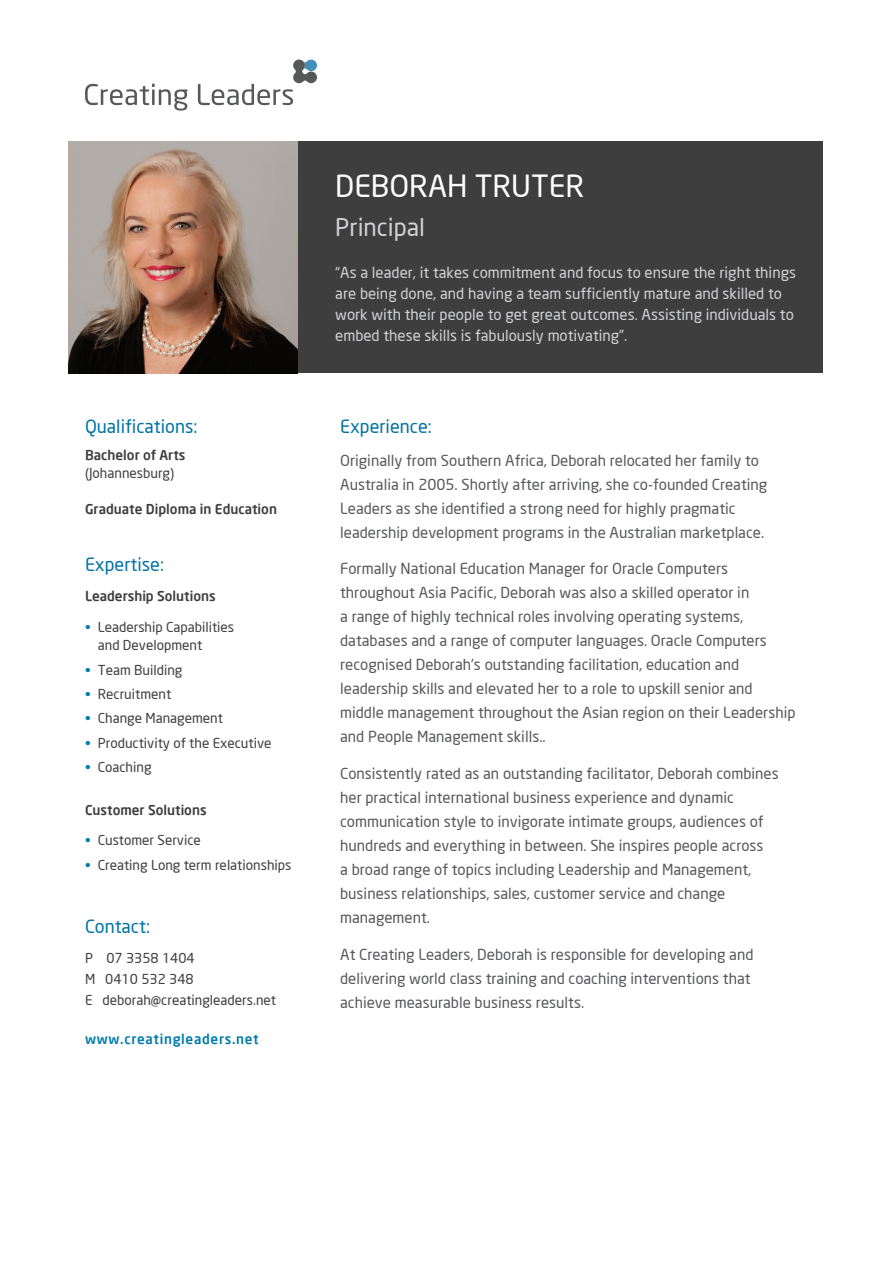
<style>
.page{position:relative;width:893px;height:1263px;background:#fff}
.page>*{position:absolute;margin:0;border:0;box-sizing:border-box;transform-origin:0 0}
.t1{font:30px "Neo Sans";color:#fff}
.t2{font:24px "Neo Sans";color:#d1d2d4}
.t3{font:18px "Neo Sans";color:#0072a3}
.t4{font:15px/24px "Neo Sans";color:#57585a}
.t5{font:15px/21px "Neo Sans";color:#d1d2d4}
.t6{font:13.5px/21px "Neo Sans";color:#3e3e3f}
.t7{font:500 13.5px "Neo Sans";color:#3e3e3f}
.t8{font:500 13.5px "Neo Sans";letter-spacing:.05em;color:#007caa}
.s1{color:#007caa}
</style>
<div class="page">
<div style="left:68px;top:141px;width:755px;height:232px;background:#3e3e3f"></div>
<img style="left:68px;top:141px;width:230px;height:232px">
<svg style="left:85px;top:84px;width:103px;height:27px"></svg>
<svg style="left:198px;top:60px;width:119px;height:45px"></svg>
<p class="t3" style="left:85px;top:415px;width:114px">Qualifications:</p>
<p class="t7" style="left:85px;top:446px;width:102px">Bachelor of Arts</p>
<p class="t6" style="left:85px;top:462px;width:91px">(Johannesburg)</p>
<p class="t7" style="left:85px;top:500px;width:193px">Graduate Diploma in Education</p>
<p class="t3" style="left:85px;top:553px;width:80px">Expertise:</p>
<p class="t7" style="left:85px;top:588px;width:132px">Leadership Solutions</p>
<p class="t6" style="left:98px;top:618px;width:138px;line-height:18px;text-indent:-13px"><span class="s1">•</span> Leadership Capabilities and Development</p>
<p class="t6" style="left:85px;top:659px;width:99px"><span class="s1">•</span> Team Building</p>
<p class="t6" style="left:85px;top:683px;width:88px"><span class="s1">•</span> Recruitment</p>
<p class="t6" style="left:85px;top:708px;width:139px"><span class="s1">•</span> Change Management</p>
<p class="t6" style="left:85px;top:732px;width:188px"><span class="s1">•</span> Productivity of the Executive</p>
<p class="t6" style="left:85px;top:756px;width:68px"><span class="s1">•</span> Coaching</p>
<p class="t7" style="left:85px;top:801px;width:123px">Customer Solutions</p>
<p class="t6" style="left:85px;top:829px;width:117px"><span class="s1">•</span> Customer Service</p>
<p class="t6" style="left:85px;top:854px;width:208px"><span class="s1">•</span> Creating Long term relationships</p>
<p class="t3" style="left:85px;top:915px;width:66px">Contact:</p>
<p class="t6" style="left:85px;top:947px;width:193px">P 07 3358 1404<br>M 0410 532 348<br>E deborah@creatingleaders.net</p>
<p class="t8" style="left:85px;top:1030px;width:175px">www.creatingleaders.net</p>
<h1 class="t1" style="left:335px;top:167px;width:250px">DEBORAH TRUTER</h1>
<h2 class="t2" style="left:335px;top:212px;width:91px">Principal</h2>
<p class="t5" style="left:335px;top:261px;width:462px">“As a leader, it takes commitment and focus to ensure the right things are being done, and having a team sufficiently mature and skilled to work with their people to get great outcomes. Assisting individuals to embed these skills is fabulously motivating”.</p>
<p class="t3" style="left:340px;top:415px;width:93px">Experience:</p>
<p class="t4" style="left:340px;top:448px;width:429px">Originally from Southern Africa, Deborah relocated her family to Australia in 2005. Shortly after arriving, she co-founded Creating Leaders as she identified a strong need for highly pragmatic leadership development programs in the Australian marketplace.</p>
<p class="t4" style="left:340px;top:557px;width:457px">Formally National Education Manager for Oracle Computers throughout Asia Pacific, Deborah was also a skilled operator in<br>a range of highly technical roles involving operating systems, databases and a range of computer languages. Oracle Computers recognised Deborah’s outstanding facilitation, education and leadership skills and elevated her to a role to upskill senior and middle management throughout the Asian region on their Leadership and People Management skills..</p>
<p class="t4" style="left:340px;top:761px;width:440px">Consistently rated as an outstanding facilitator, Deborah combines her practical international business experience and dynamic communication style to invigorate intimate groups, audiences of hundreds and everything in between. She inspires people across<br>a broad range of topics including Leadership and Management, business relationships, sales, customer service and change management.</p>
<p class="t4" style="left:340px;top:942px;width:415px">At Creating Leaders, Deborah is responsible for developing and delivering world class training and coaching interventions that achieve measurable business results.</p>
</div>
